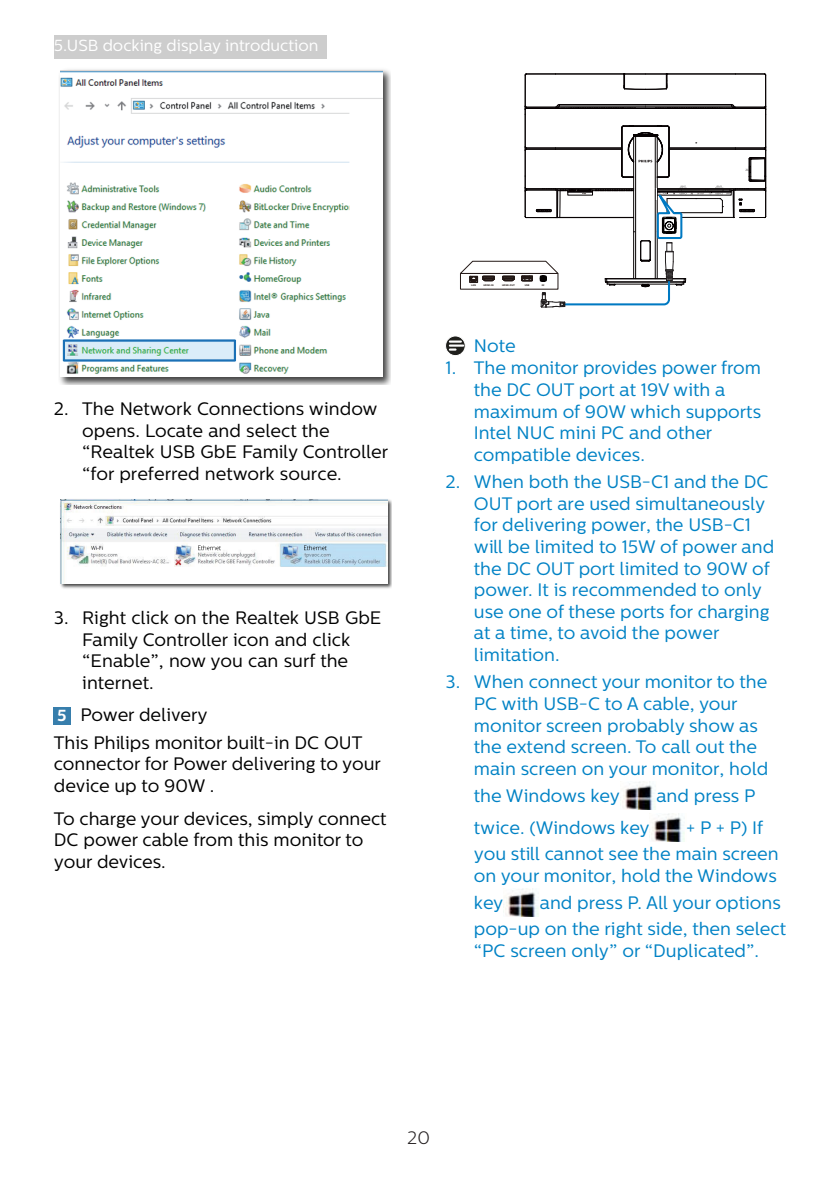
<style>
.page{position:relative;width:840px;height:1191px;background:#fff}
.page>*{position:absolute;margin:0;border:0;box-sizing:border-box;transform-origin:0 0}
.Note_body{font:18px/21.6px "Centrale Sans";color:#0082c5}
.chapter-paragraph{font:18px/21.6px "Centrale Sans";color:#000}
.Heading_4{font:18px "Centrale Sans";color:#000}
.Heading_4_Blue{font:18px "Centrale Sans";color:#0082c5}
.t1{font:300 18px "Centrale Sans";color:#231f20}
.t2{font:16px "Centrale Sans";color:#fff}
.t3{font:700 16px "Centrale Sans";color:#fff}
.t4{font:700 2.2px "Microsoft Ya Hei";color:#231815}
.t5{font:700 2px "Microsoft Ya Hei";color:#231815}
</style>
<div class="page">
<div style="left:54px;top:35px;width:272px;height:23px;background:#cdcdcd"></div>
<img style="left:59px;top:69px;width:331px;height:315px">
<img style="left:60px;top:71px;width:322px;height:306px">
<img style="left:60px;top:499px;width:331px;height:90px">
<img style="left:61px;top:499px;width:326px;height:84px">
<div style="left:54px;top:707px;width:17px;height:17px;background:#377eac"></div>
<hr style="left:623px;top:125px;width:44px;height:1px;background:#050001">
<hr style="left:764px;top:114px;width:1px;height:33px;background:#050001">
<hr style="left:524px;top:114px;width:1px;height:33px;background:#050001">
<svg style="left:524px;top:74px;width:242px;height:41px"></svg>
<svg style="left:460px;top:126px;width:306px;height:182px"></svg>
<svg style="left:445px;top:336px;width:20px;height:19px"></svg>
<div style="left:445px;top:336px;width:20px;height:19px;border:1px solid #fff;border-radius:50%"></div>
<hr style="left:449px;top:344px;width:14px;height:3px;background:#fff">
<svg style="left:449px;top:340px;width:11px;height:11px"></svg>
<img style="left:620px;top:781px;width:36px;height:28px">
<img style="left:649px;top:813px;width:36px;height:28px">
<img style="left:503px;top:888px;width:36px;height:28px">
<p class="t2" style="left:54px;top:36px;width:266px">5.USB docking display introduction</p>
<p class="chapter-paragraph" style="left:82px;top:398px;width:307px;text-indent:-28px">2. The Network Connections window opens. Locate and select the “Realtek USB GbE Family Controller “for preferred network source.</p>
<p class="chapter-paragraph" style="left:82px;top:607px;width:300px;text-indent:-28px">3. Right click on the Realtek USB GbE<br>Family Controller icon and click “Enable”, now you can surf the internet.</p>
<p class="t3" style="left:57px;top:705px;width:11px">5</p>
<p class="Heading_4" style="left:80px;top:704px;width:129px">Power delivery</p>
<p class="chapter-paragraph" style="left:54px;top:731px;width:328px">This Philips monitor built-in DC OUT connector for Power delivering to your device up to 90W .</p>
<p class="chapter-paragraph" style="left:54px;top:808px;width:334px">To charge your devices, simply connect<br>DC power cable from this monitor to your devices.</p>
<p class="t4" style="left:471px;top:283px;width:6px">LAN</p>
<p class="t4" style="left:483px;top:283px;width:12px">HDMI-IN</p>
<p class="t4" style="left:502px;top:283px;width:14px">HDMI-OUT</p>
<p class="t4" style="left:524px;top:283px;width:6px">USB</p>
<p class="t5" style="left:541px;top:284px;width:5px">DC</p>
<p class="Heading_4_Blue" style="left:473px;top:335px;width:43px">Note</p>
<p class="Note_body" style="left:473px;top:357px;width:288px;text-indent:-28px">1. The monitor provides power from the DC OUT port at 19V with a maximum of 90W which supports<br>Intel NUC mini PC and other compatible devices.</p>
<p class="Note_body" style="left:473px;top:471px;width:302px;text-indent:-28px">2. When both the USB-C1 and the DC<br>OUT port are used simultaneously for delivering power, the USB-C1 will be limited to 15W of power and the DC OUT port limited to 90W of power. It is recommended to only use one of these ports for charging at a time, to avoid the power limitation.</p>
<p class="Note_body" style="left:473px;top:671px;width:296px;text-indent:-28px">3. When connect your monitor to the<br>PC with USB-C to A cable, your monitor screen probably show as the extend screen. To call out the main screen on your monitor, hold</p>
<p class="Note_body" style="left:473px;top:784px;width:147px">the Windows key</p>
<p class="Note_body" style="left:656px;top:784px;width:100px">and press P</p>
<p class="Note_body" style="left:473px;top:816px;width:177px">twice. (Windows key</p>
<p class="Note_body" style="left:473px;top:814px;width:306px;line-height:26.8px;text-indent:212px">+ P + P) If you still cannot see the main screen</p>
<p class="Note_body" style="left:473px;top:862px;width:304px;line-height:26.8px">on your monitor, hold the Windows key</p>
<p class="Note_body" style="left:473px;top:889px;width:313px;line-height:26.8px;text-align:right">and press P. All your options<br>pop-up on the right side, then select</p>
<p class="Note_body" style="left:473px;top:940px;width:286px">“PC screen only” or “Duplicated”.</p>
<p class="t1" style="left:407px;top:1127px;width:24px">20</p>
</div>
